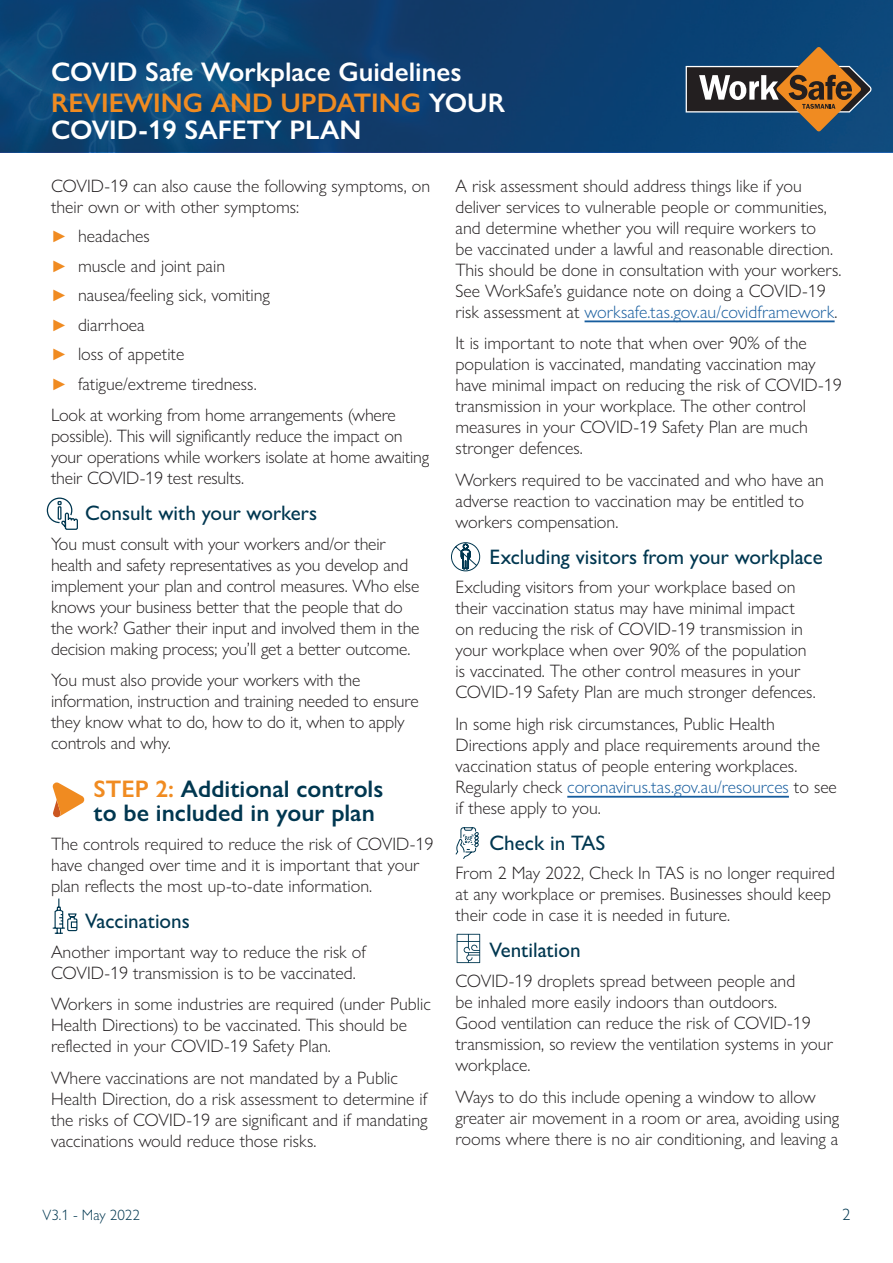
<style>
.page{position:relative;width:893px;height:1263px;background:#fff}
.page>*{position:absolute;margin:0;border:0;box-sizing:border-box;transform-origin:0 0}
.t1{font:600 27px/31.2px "Gill Sans Nova";color:#fff}
.t2{font:600 24px/24px "Gill Sans Nova";color:#003750}
.t3{font:500 21px "Gill Sans Nova";color:#003750}
.t4{font:300 18px/21px "Gill Sans Nova";color:#231f20}
.t5{font:300 16.5px "Gill Sans Nova";color:#003750}
.t6{font:300 15px "Gill Sans Nova";color:#003750}
.s1{color:#f08b21}
.s2{font-weight:500;font-size:16.5px;color:#f08b21}
.s3{color:#175d9e}
</style>
<div class="page">
<svg style="left:0;top:0;width:893px;height:151px;background:#0d4272"></svg>
<svg style="left:685px;top:47px;width:187px;height:85px;background:#50575b"></svg>
<hr style="left:585px;top:320px;width:250px;height:2px;background:#175d9e">
<hr style="left:567px;top:796px;width:222px;height:2px;background:#175d9e">
<svg style="left:46px;top:497px;width:32px;height:33px"></svg>
<svg style="left:455px;top:827px;width:24px;height:32px"></svg>
<svg style="left:451px;top:542px;width:30px;height:30px"></svg>
<svg style="left:52px;top:898px;width:26px;height:36px"></svg>
<svg style="left:52px;top:782px;width:33px;height:36px"></svg>
<svg style="left:457px;top:934px;width:23px;height:29px"></svg>
<h1 class="t1" style="left:51px;top:56px;width:456px">COVID Safe Workplace Guidelines<br><span class="s1">REVIEWING AND UPDATING</span> YOUR</h1>
<h1 class="t1" style="left:51px;top:114px;width:312px">COVID-19 SAFETY PLAN</h1>
<p class="t4" style="left:51px;top:175px;width:381px">COVID-19 can also cause the following symptoms, on their own or with other symptoms:</p>
<p class="t4" style="left:51px;top:221px;width:221px;line-height:29.5px"><span class="s2">►</span> headaches<br><span class="s2">►</span> muscle and joint pain<br><span class="s2">►</span> nausea/feeling sick, vomiting <span class="s2">►</span> diarrhoea<br><span class="s2">►</span> loss of appetite<br><span class="s2">►</span> fatigue/extreme tiredness.</p>
<p class="t4" style="left:51px;top:405px;width:380px">Look at working from home arrangements (where possible). This will significantly reduce the impact on your operations while workers isolate at home awaiting their COVID-19 test results.</p>
<p class="t3" style="left:85px;top:500px;width:234px">Consult with your workers</p>
<p class="t4" style="left:51px;top:533px;width:370px">You must consult with your workers and/or their health and safety representatives as you develop and implement your plan and control measures. Who else knows your business better that the people that do the work? Gather their input and involved them in the decision making process; you’ll get a better outcome.</p>
<p class="t4" style="left:51px;top:670px;width:369px">You must also provide your workers with the information, instruction and training needed to ensure they know what to do, how to do it, when to apply controls and why.</p>
<h2 class="t2" style="left:94px;top:776px;width:291px"><span class="s1">STEP 2:</span> Additional controls to be included in your plan</h2>
<p class="t4" style="left:51px;top:833px;width:384px">The controls required to reduce the risk of COVID-19 have changed over time and it is important that your plan reflects the most up-to-date information.</p>
<p class="t3" style="left:85px;top:908px;width:106px">Vaccinations</p>
<p class="t4" style="left:51px;top:941px;width:316px">Another important way to reduce the risk of<br>COVID-19 transmission is to be vaccinated.</p>
<p class="t4" style="left:51px;top:993px;width:381px">Workers in some industries are required (under Public<br>Health Directions) to be vaccinated. This should be reflected in your COVID-19 Safety Plan.</p>
<p class="t4" style="left:51px;top:1067px;width:378px">Where vaccinations are not mandated by a Public Health Direction, do a risk assessment to determine if the risks of COVID-19 are significant and if mandating vaccinations would reduce those risks.</p>
<p class="t4" style="left:455px;top:175px;width:388px">A risk assessment should address things like if you deliver services to vulnerable people or communities, and determine whether you will require workers to<br>be vaccinated under a lawful and reasonable direction.<br>This should be done in consultation with your workers.<br>See WorkSafe’s guidance note on doing a COVID-19 risk assessment at <span class="s3">worksafe.tas.gov.au/covidframework</span>.</p>
<p class="t4" style="left:455px;top:333px;width:388px">It is important to note that when over 90% of the population is vaccinated, mandating vaccination may have minimal impact on reducing the risk of COVID-19 transmission in your workplace. The other control measures in your COVID-19 Safety Plan are much stronger defences.</p>
<p class="t4" style="left:455px;top:469px;width:370px">Workers required to be vaccinated and who have an adverse reaction to vaccination may be entitled to workers compensation.</p>
<p class="t3" style="left:489px;top:544px;width:335px">Excluding visitors from your workplace</p>
<p class="t4" style="left:455px;top:577px;width:362px">Excluding visitors from your workplace based on their vaccination status may have minimal impact on reducing the risk of COVID-19 transmission in your workplace when over 90% of the population is vaccinated. The other control measures in your COVID-19 Safety Plan are much stronger defences.</p>
<p class="t4" style="left:455px;top:713px;width:383px">In some high risk circumstances, Public Health Directions apply and place requirements around the vaccination status of people entering workplaces.<br>Regularly check <span class="s3">coronavirus.tas.gov.au/resources</span> to see if these apply to you.</p>
<p class="t3" style="left:489px;top:830px;width:118px">Check in TAS</p>
<p class="t4" style="left:455px;top:863px;width:381px">From 2 May 2022, Check In TAS is no longer required at any workplace or premises. Businesses should keep their code in case it is needed in future.</p>
<p class="t3" style="left:489px;top:937px;width:93px">Ventilation</p>
<p class="t4" style="left:455px;top:970px;width:379px">COVID-19 droplets spread between people and<br>be inhaled more easily indoors than outdoors.<br>Good ventilation can reduce the risk of COVID-19 transmission, so review the ventilation systems in your workplace.</p>
<p class="t4" style="left:455px;top:1086px;width:385px">Ways to do this include opening a window to allow greater air movement in a room or area, avoiding using rooms where there is no air conditioning, and leaving a</p>
<p class="t6" style="left:43px;top:1206px;width:99px">V3.1 - May 2022</p>
<p class="t5" style="left:842px;top:1204px;width:10px">2</p>
</div>
